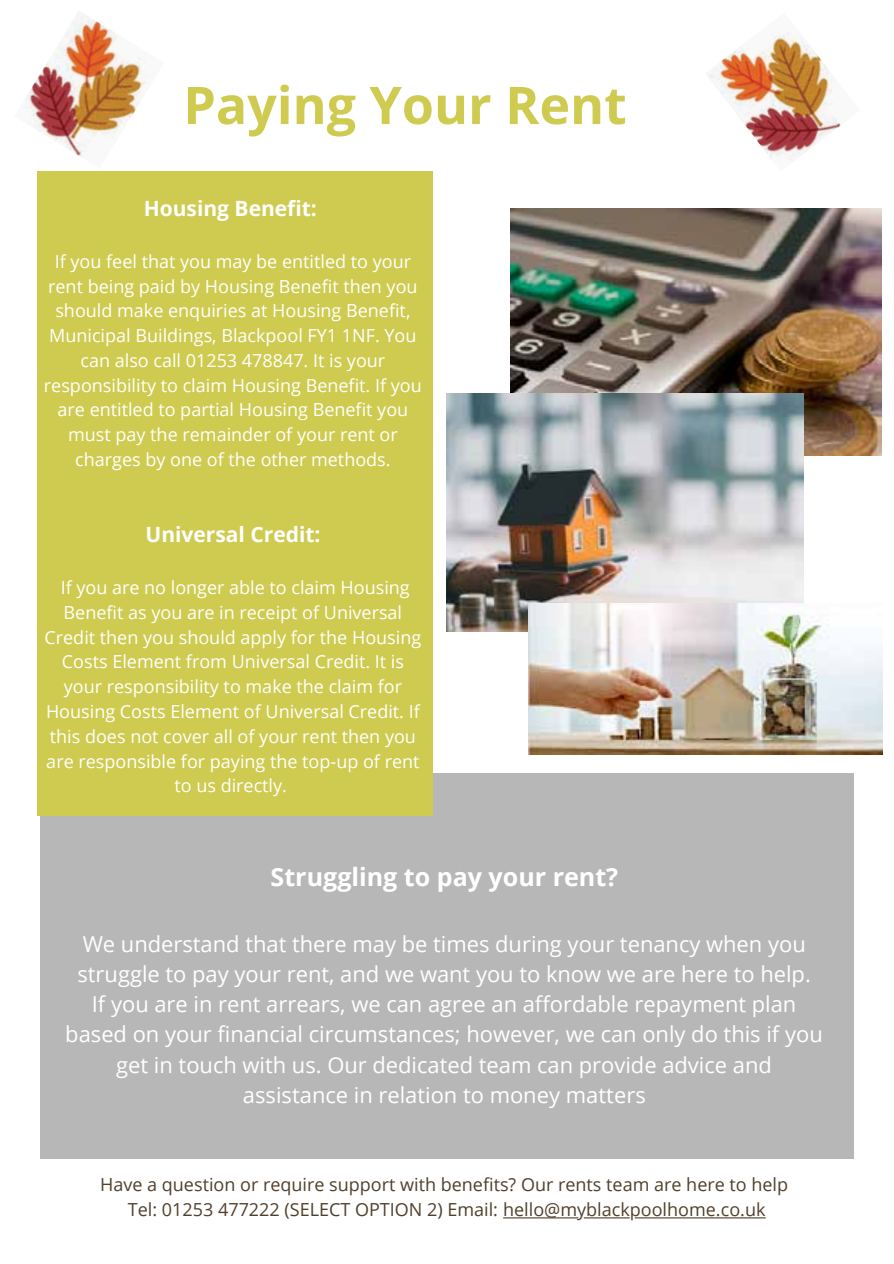
<style>
.page{position:relative;width:894px;height:1264px;background:#fff}
.page>*{position:absolute;margin:0;border:0;box-sizing:border-box;transform-origin:0 0}
.t1{font:700 51.9px "Open Sans";color:#cecb50}
.t2{font:700 25.05px "Open Sans";color:#fff}
.t3{font:21.9px/30.2px "Open Sans";color:#fff;text-align:center}
.t4{font:700 21px "Open Sans";color:#fff}
.t5{font:18px/24.8px "Open Sans";color:#fff;text-align:center}
.t6{font:18px/24.8px "Open Sans";color:#513f2c;text-align:center}
</style>
<div class="page">
<div style="left:40px;top:773px;width:813px;height:385px;background:#b7b7b7"></div>
<div style="left:37px;top:171px;width:395px;height:644px;background:#cecb50"></div>
<img style="left:510px;top:208px;width:371px;height:248px">
<img style="left:446px;top:393px;width:357px;height:239px">
<img style="left:528px;top:603px;width:353px;height:151px">
<hr style="left:634px;top:1217px;width:131px;height:1px;background:#513f2c">
<hr style="left:583px;top:1217px;width:46px;height:1px;background:#513f2c">
<hr style="left:503px;top:1217px;width:75px;height:1px;background:#513f2c">
<img style="left:706px;top:32px;width:135px;height:130px">
<img style="left:25px;top:11px;width:126px;height:146px">
<h1 class="t1" style="left:183px;top:69px;width:445px">Paying Your Rent</h1>
<p class="t4" style="left:144px;top:193px;width:175px">Housing Benefit:</p>
<p class="t5" style="left:44px;top:248px;width:379px">If you feel that you may be entitled to your rent being paid by Housing Benefit then you should make enquiries at Housing Benefit, Municipal Buildings, Blackpool FY1 1NF. You can also call 01253 478847. It is your responsibility to claim Housing Benefit. If you are entitled to partial Housing Benefit you must pay the remainder of your rent or charges by one of the other methods.</p>
<p class="t4" style="left:145px;top:520px;width:176px">Universal Credit:</p>
<p class="t5" style="left:44px;top:575px;width:378px">If you are no longer able to claim Housing Benefit as you are in receipt of Universal Credit then you should apply for the Housing Costs Element from Universal Credit. It is your responsibility to make the claim for Housing Costs Element of Universal Credit. If this does not cover all of your rent then you are responsible for paying the top-up of rent to us directly.</p>
<h2 class="t2" style="left:270px;top:859px;width:349px">Struggling to pay your rent?</h2>
<p class="t3" style="left:65px;top:928px;width:758px">We understand that there may be times during your tenancy when you struggle to pay your rent, and we want you to know we are here to help.<br>If you are in rent arrears, we can agree an affordable repayment plan based on your financial circumstances; however, we can only do this if you get in touch with us. Our dedicated team can provide advice and assistance in relation to money matters</p>
<p class="t6" style="left:100px;top:1172px;width:689px">Have a question or require support with benefits? Our rents team are here to help<br>Tel: 01253 477222 (SELECT OPTION 2) Email: hello@myblackpoolhome.co.uk</p>
</div>
